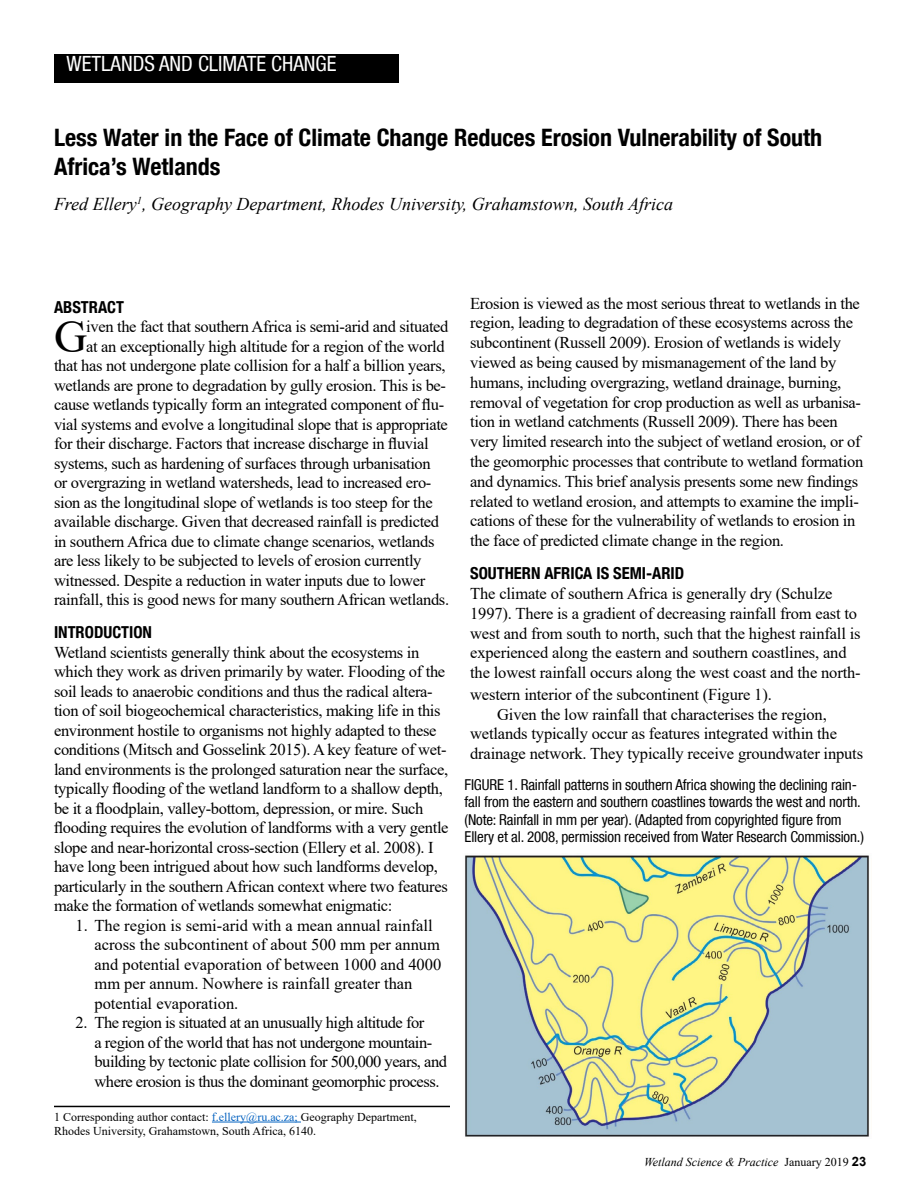
<style>
.page{position:relative;width:918px;height:1188px;background:#fff}
.page>*{position:absolute;margin:0;border:0;box-sizing:border-box;transform-origin:0 0}
.t1{font:45.9px "Times New Roman";color:#000}
.t2{font:700 condensed 24px/28.8px "Helvetica Neue LT";color:#000}
.t3{font:condensed 21px "Helvetica Neue LT Com";color:#fff}
.t4{font:italic 18px "Times New Roman";color:#000}
.t5{font:16.5px/19.8px "Times New Roman";letter-spacing:-.02em;color:#000}
.t6{font:16.5px/19.5px "Times New Roman";color:#000}
.t7{font:700 condensed 16.5px "Helvetica Neue LT";color:#000}
.t8{font:condensed 15px/17.2px "Helvetica Neue LT Com";letter-spacing:-.01em;color:#000}
.t9{font:12px/14.4px "Times New Roman";color:#000}
.t10{font:italic 12px "Times New Roman";color:#000}
.s1{color:#0563c1}
.s2{font-style:normal}
.s3{font-family:"Arial";font-weight:700;font-style:normal;font-size:12.9px}
</style>
<div class="page">
<hr style="left:54px;top:1106px;width:396px;height:1px;background:#000">
<hr style="left:212px;top:1122px;width:89px;height:1px;background:#0563c1">
<div style="left:54px;top:54px;width:344px;height:28px;background:#000"></div>
<img style="left:465px;top:854px;width:404px;height:283px">
<p class="t3" style="left:67px;top:51px;width:271px">WETLANDS AND CLIMATE CHANGE</p>
<h2 class="t2" style="left:54px;top:123px;width:770px">Less Water in the Face of Climate Change Reduces Erosion Vulnerability of South<br>Africa’s Wetlands</h2>
<p class="t4" style="left:54px;top:192px;width:621px">Fred Ellery<sup>1</sup>, Geography Department, Rhodes University, Grahamstown, South Africa</p>
<p class="t7" style="left:54px;top:297px;width:71px">ABSTRACT</p>
<h1 class="t1" style="left:54px;top:304px;width:35px">G</h1>
<p class="t5" style="left:86px;top:316px;width:364px">iven the fact that southern Africa is semi-arid and situated</p>
<p class="t5" style="left:86px;top:336px;width:360px">at an exceptionally high altitude for a region of the world</p>
<p class="t5" style="left:54px;top:355px;width:393px">that has not undergone plate collision for a half a billion years,</p>
<p class="t5" style="left:54px;top:375px;width:394px">wetlands are prone to degradation by gully erosion. This is be-</p>
<p class="t5" style="left:54px;top:394px;width:392px">cause wetlands typically form an integrated component of flu-</p>
<p class="t5" style="left:54px;top:414px;width:395px">vial systems and evolve a longitudinal slope that is appropriate</p>
<p class="t5" style="left:54px;top:433px;width:376px">for their discharge. Factors that increase discharge in fluvial</p>
<p class="t5" style="left:54px;top:453px;width:378px">systems, such as hardening of surfaces through urbanisation</p>
<p class="t5" style="left:54px;top:472px;width:379px">or overgrazing in wetland watersheds, lead to increased ero-</p>
<p class="t5" style="left:54px;top:492px;width:380px">sion as the longitudinal slope of wetlands is too steep for the</p>
<p class="t5" style="left:54px;top:511px;width:387px">available discharge. Given that decreased rainfall is predicted</p>
<p class="t5" style="left:54px;top:531px;width:382px">in southern Africa due to climate change scenarios, wetlands</p>
<p class="t5" style="left:54px;top:550px;width:369px">are less likely to be subjected to levels of erosion currently</p>
<p class="t5" style="left:54px;top:570px;width:373px">witnessed. Despite a reduction in water inputs due to lower</p>
<p class="t5" style="left:54px;top:589px;width:397px">rainfall, this is good news for many southern African wetlands.</p>
<p class="t7" style="left:54px;top:623px;width:100px">INTRODUCTION</p>
<p class="t5" style="left:54px;top:642px;width:396px">Wetland scientists generally think about the ecosystems in which they work as driven primarily by water. Flooding of the soil leads to anaerobic conditions and thus the radical altera&shy;tion of soil biogeochemical characteristics, making life in this environment hostile to organisms not highly adapted to these conditions (Mitsch and Gosselink 2015). A key feature of wet&shy;land environments is the prolonged saturation near the surface, typically flooding of the wetland landform to a shallow depth, be it a floodplain, valley-bottom, depression, or mire. Such flooding requires the evolution of landforms with a very gentle slope and near-horizontal cross-section (Ellery et al. 2008). I have long been intrigued about how such landforms develop, particularly in the southern African context where two features make the formation of wetlands somewhat enigmatic:</p>
<p class="t6" style="left:94px;top:915px;width:348px;text-indent:-19px">1. The region is semi-arid with a mean annual rainfall across the subcontinent of about 500 mm per annum and potential evaporation of between 1000 and 4000 mm per annum. Nowhere is rainfall greater than potential evaporation.</p>
<p class="t5" style="left:94px;top:1013px;width:354px;text-indent:-19px">2. The region is situated at an unusually high altitude for<br>a region of the world that has not undergone mountain&shy;building by tectonic plate collision for 500,000 years, and where erosion is thus the dominant geomorphic process.</p>
<p class="t9" style="left:54px;top:1109px;width:364px">1 Corresponding author contact: <span class="s1">f.ellery@ru.ac.za;</span> Geography Department,<br>Rhodes University, Grahamstown, South Africa, 6140.</p>
<p class="t5" style="left:470px;top:293px;width:395px">Erosion is viewed as the most serious threat to wetlands in the region, leading to degradation of these ecosystems across the subcontinent (Russell 2009). Erosion of wetlands is widely viewed as being caused by mismanagement of the land by humans, including overgrazing, wetland drainage, burning, removal of vegetation for crop production as well as urbanisa&shy;tion in wetland catchments (Russell 2009). There has been very limited research into the subject of wetland erosion, or of the geomorphic processes that contribute to wetland formation and dynamics. This brief analysis presents some new findings related to wetland erosion, and attempts to examine the impli&shy;cations of these for the vulnerability of wetlands to erosion in the face of predicted climate change in the region.</p>
<p class="t7" style="left:470px;top:563px;width:216px">SOUTHERN AFRICA IS SEMI-ARID</p>
<p class="t5" style="left:470px;top:583px;width:392px">The climate of southern Africa is generally dry (Schulze 1997). There is a gradient of decreasing rainfall from east to west and from south to north, such that the highest rainfall is experienced along the eastern and southern coastlines, and the lowest rainfall occurs along the west coast and the north-</p>
<p class="t5" style="left:470px;top:684px;width:303px">western interior of the subcontinent (Figure 1).</p>
<p class="t5" style="left:497px;top:704px;width:331px">Given the low rainfall that characterises the region,</p>
<p class="t5" style="left:470px;top:723px;width:368px">wetlands typically occur as features integrated within the</p>
<p class="t5" style="left:470px;top:743px;width:394px">drainage network. They typically receive groundwater inputs</p>
<p class="t8" style="left:465px;top:776px;width:401px">FIGURE 1. Rainfall patterns in southern Africa showing the declining rain&shy;fall from the eastern and southern coastlines towards the west and north. (Note: Rainfall in mm per year). (Adapted from copyrighted figure from Ellery et al. 2008, permission received from Water Research Commission.)</p>
<p class="t10" style="left:644px;top:1153px;width:224px">Wetland Science &amp; Practice <span class="s2">January 2019</span> <span class="s3">23</span></p>
</div>
